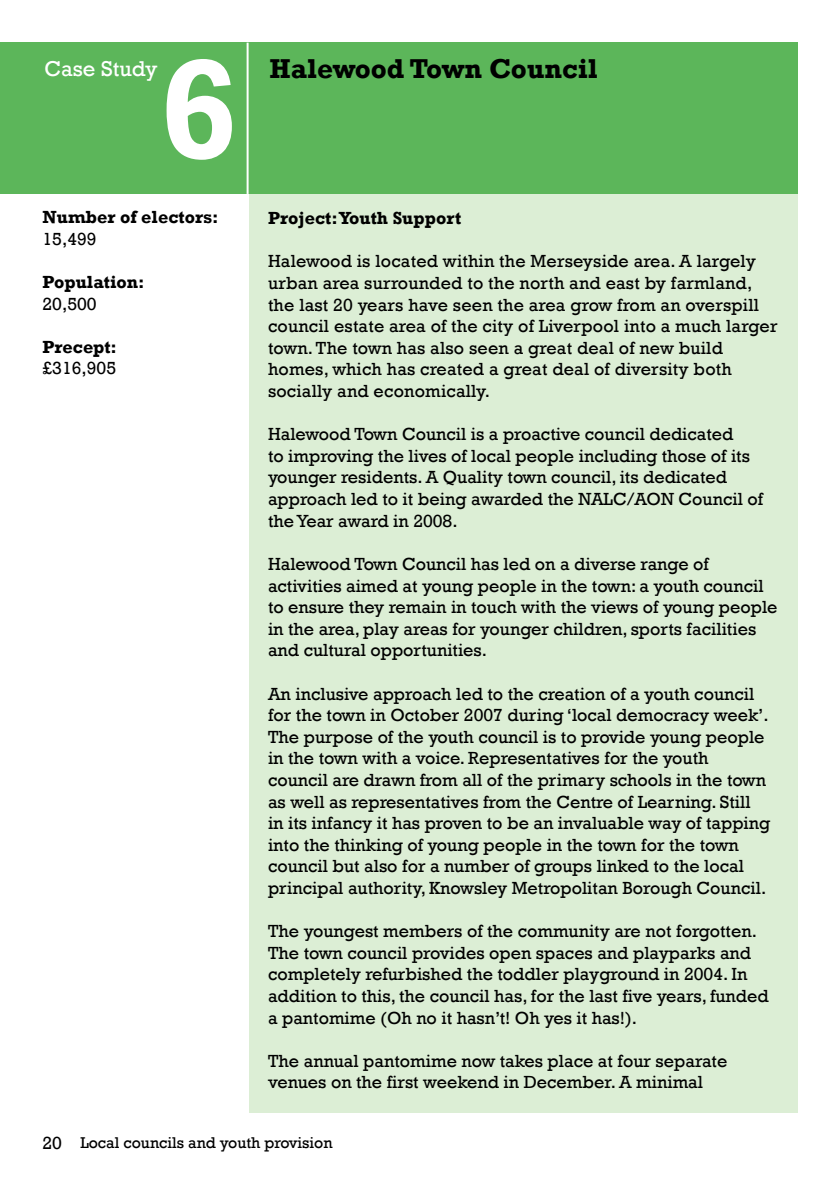
<style>
.page{position:relative;width:840px;height:1191px;background:#fff}
.page>*{position:absolute;margin:0;border:0;box-sizing:border-box;transform-origin:0 0}
.t1{font:700 144px "Rockwell";color:#fff}
.t2{font:700 28px "Rockwell";color:#000}
.t3{font:22px "Rockwell";color:#fff}
.t4{font:18px/21.6px "Rockwell";color:#000}
.t5{font:700 18px "Rockwell";color:#000}
.t6{font:16px "Rockwell";color:#000}
.s1{font-size:18px}
</style>
<div class="page">
<div style="left:248px;top:193px;width:549px;height:920px;background:#dceed5"></div>
<div style="left:0;top:43px;width:797px;height:151px;background:#5cb65a"></div>
<hr style="left:246px;top:43px;width:2px;height:151px;background:#fff">
<p class="t3" style="left:44px;top:60px;width:114px">Case Study</p>
<h1 class="t1" style="left:159px;top:59px;width:81px">6</h1>
<h2 class="t2" style="left:269px;top:59px;width:329px">Halewood Town Council</h2>
<p class="t5" style="left:43px;top:211px;width:177px">Number of electors:</p>
<p class="t4" style="left:43px;top:229px;width:56px">15,499</p>
<p class="t5" style="left:43px;top:275px;width:103px">Population:</p>
<p class="t4" style="left:43px;top:294px;width:56px">20,500</p>
<p class="t5" style="left:43px;top:340px;width:76px">Precept:</p>
<p class="t4" style="left:43px;top:359px;width:75px">£316,905</p>
<p class="t5" style="left:268px;top:212px;width:195px">Project: Youth Support</p>
<p class="t4" style="left:268px;top:252px;width:510px">Halewood is located within the Merseyside area. A largely urban area surrounded to the north and east by farmland, the last 20 years have seen the area grow from an overspill council estate area of the city of Liverpool into a much larger town. The town has also seen a great deal of new build homes, which has created a great deal of diversity both socially and economically.</p>
<p class="t4" style="left:268px;top:425px;width:496px">Halewood Town Council is a proactive council dedicated<br>to improving the lives of local people including those of its younger residents. A Quality town council, its dedicated approach led to it being awarded the NALC/AON Council of the Year award in 2008.</p>
<p class="t4" style="left:268px;top:554px;width:511px">Halewood Town Council has led on a diverse range of activities aimed at young people in the town: a youth council to ensure they remain in touch with the views of young people in the area, play areas for younger children, sports facilities and cultural opportunities.</p>
<p class="t4" style="left:268px;top:684px;width:503px">An inclusive approach led to the creation of a youth council for the town in October 2007 during ‘local democracy week’.<br>The purpose of the youth council is to provide young people in the town with a voice. Representatives for the youth council are drawn from all of the primary schools in the town as well as representatives from the Centre of Learning. Still in its infancy it has proven to be an invaluable way of tapping into the thinking of young people in the town for the town council but also for a number of groups linked to the local principal authority, Knowsley Metropolitan Borough Council.</p>
<p class="t4" style="left:268px;top:922px;width:502px">The youngest members of the community are not forgotten.<br>The town council provides open spaces and playparks and completely refurbished the toddler playground in 2004. In addition to this, the council has, for the last five years, funded a pantomime (Oh no it hasn’t! Oh yes it has!).</p>
<p class="t4" style="left:268px;top:1051px;width:460px">The annual pantomime now takes place at four separate venues on the first weekend in December. A minimal</p>
<p class="t6" style="left:42px;top:1136px;width:291px"><span class="s1">20</span> Local councils and youth provision</p>
</div>
